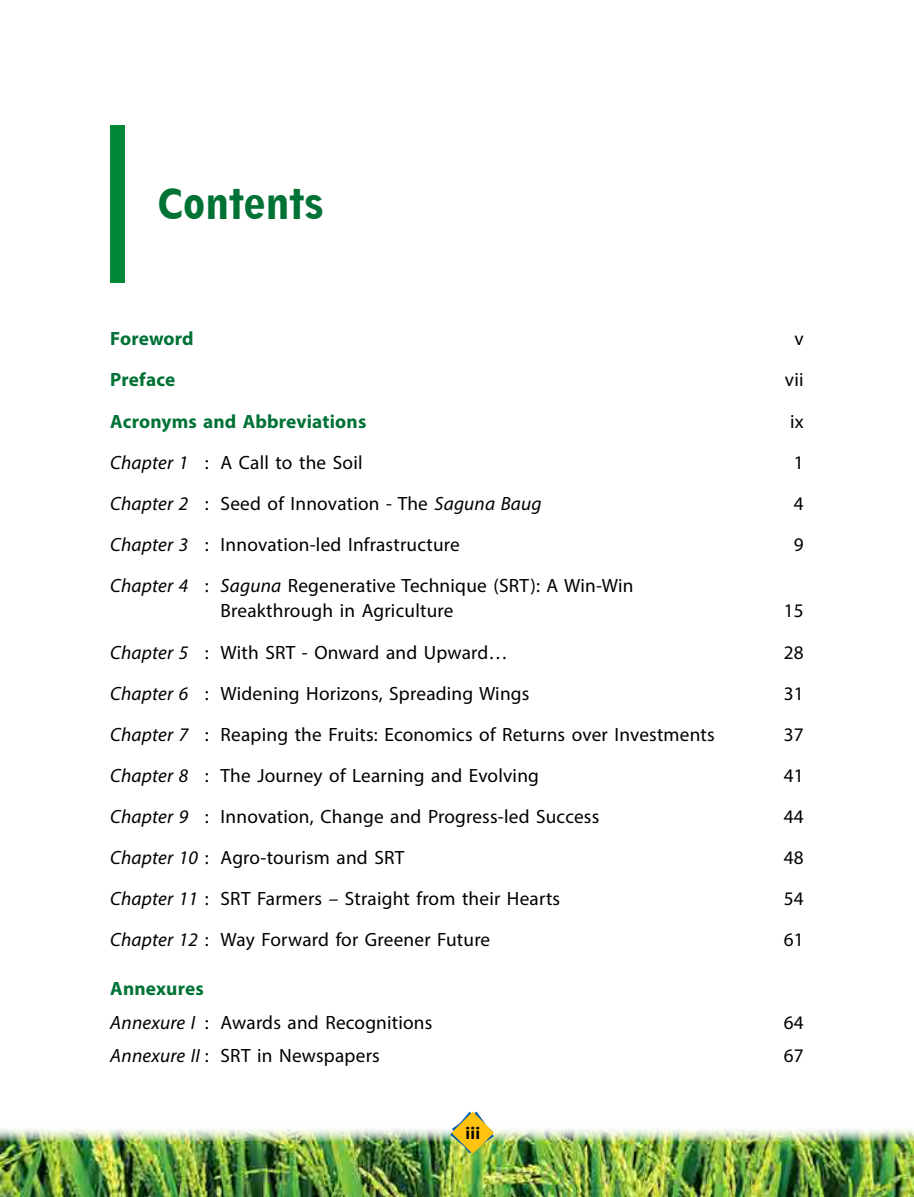
<style>
.page{position:relative;width:914px;height:1197px;background:#fff}
.page>*{position:absolute;margin:0;border:0;box-sizing:border-box;transform-origin:0 0}
.t1{font:800 condensed 38.5px "Geometric 212 BT";letter-spacing:.015em;color:#007236}
.t2{font:19.25px/25.4px "Myriad Pro";letter-spacing:.01em;color:#000}
.t3{font:700 19.25px "Myriad Pro";letter-spacing:.01em;color:#007236}
.t4{font:700 15.75px "Montserrat Alternates";color:#000}
.s1{font-style:italic}
.s2{font-weight:700;color:#007236}
</style>
<div class="page">
<img style="left:0;top:1129px;width:914px;height:68px">
<svg style="left:450px;top:1112px;width:44px;height:42px"></svg>
<div style="left:110px;top:125px;width:14px;height:158px;background:#008739"></div>
<h1 class="t1" style="left:158px;top:180px;width:168px">CONTENTS</h1>
<p class="t3" style="left:110px;top:326px;width:85px">Foreword</p>
<p class="t2" style="left:794px;top:326px;width:11px">v</p>
<p class="t3" style="left:110px;top:367px;width:66px">Preface</p>
<p class="t2" style="left:785px;top:367px;width:20px">vii</p>
<p class="t3" style="left:110px;top:409px;width:257px">Acronyms and Abbreviations</p>
<p class="t2" style="left:790px;top:408px;width:15px">ix</p>
<p class="t2" style="left:110px;top:449px;width:254px"><span class="s1">Chapter 1</span> : A Call to the Soil</p>
<p class="t2" style="left:793px;top:449px;width:11px">1</p>
<p class="t2" style="left:110px;top:490px;width:432px"><span class="s1">Chapter 2</span> : Seed of Innovation - The <span class="s1">Saguna Baug</span></p>
<p class="t2" style="left:793px;top:490px;width:11px">4</p>
<p class="t2" style="left:110px;top:532px;width:351px"><span class="s1">Chapter 3</span> : Innovation-led Infrastructure</p>
<p class="t2" style="left:793px;top:532px;width:11px">9</p>
<p class="t2" style="left:220px;top:573px;width:414px;text-indent:-110px"><span class="s1">Chapter 4</span> : <span class="s1">Saguna</span> Regenerative Technique (SRT): A Win-Win<br>Breakthrough in Agriculture</p>
<p class="t2" style="left:783px;top:598px;width:21px">15</p>
<p class="t2" style="left:110px;top:639px;width:399px"><span class="s1">Chapter 5</span> : With SRT - Onward and Upward…</p>
<p class="t2" style="left:783px;top:639px;width:21px">28</p>
<p class="t2" style="left:110px;top:680px;width:421px"><span class="s1">Chapter 6</span> : Widening Horizons, Spreading Wings</p>
<p class="t2" style="left:783px;top:680px;width:21px">31</p>
<p class="t2" style="left:110px;top:721px;width:606px"><span class="s1">Chapter 7</span> : Reaping the Fruits: Economics of Returns over Investments</p>
<p class="t2" style="left:783px;top:721px;width:21px">37</p>
<p class="t2" style="left:110px;top:762px;width:430px"><span class="s1">Chapter 8</span> : The Journey of Learning and Evolving</p>
<p class="t2" style="left:783px;top:762px;width:21px">41</p>
<p class="t2" style="left:110px;top:804px;width:490px"><span class="s1">Chapter 9</span> : Innovation, Change and Progress-led Success</p>
<p class="t2" style="left:783px;top:804px;width:21px">44</p>
<p class="t2" style="left:110px;top:845px;width:295px"><span class="s1">Chapter 10</span> : Agro-tourism and SRT</p>
<p class="t2" style="left:783px;top:845px;width:21px">48</p>
<p class="t2" style="left:110px;top:886px;width:451px"><span class="s1">Chapter 11</span> : SRT Farmers – Straight from their Hearts</p>
<p class="t2" style="left:783px;top:886px;width:21px">54</p>
<p class="t2" style="left:110px;top:927px;width:381px"><span class="s1">Chapter 12</span> : Way Forward for Greener Future</p>
<p class="t2" style="left:783px;top:927px;width:21px">61</p>
<p class="t2" style="left:110px;top:972px;width:323px;line-height:33.2px"><span class="s2">Annexures<br></span><span class="s1">Annexure I</span> : Awards and Recognitions</p>
<p class="t2" style="left:783px;top:1009px;width:21px">64</p>
<p class="t2" style="left:110px;top:1042px;width:271px"><span class="s1">Annexure II</span> : SRT in Newspapers</p>
<p class="t2" style="left:783px;top:1042px;width:21px">67</p>
<p class="t4" style="left:465px;top:1122px;width:16px">iii</p>
</div>
